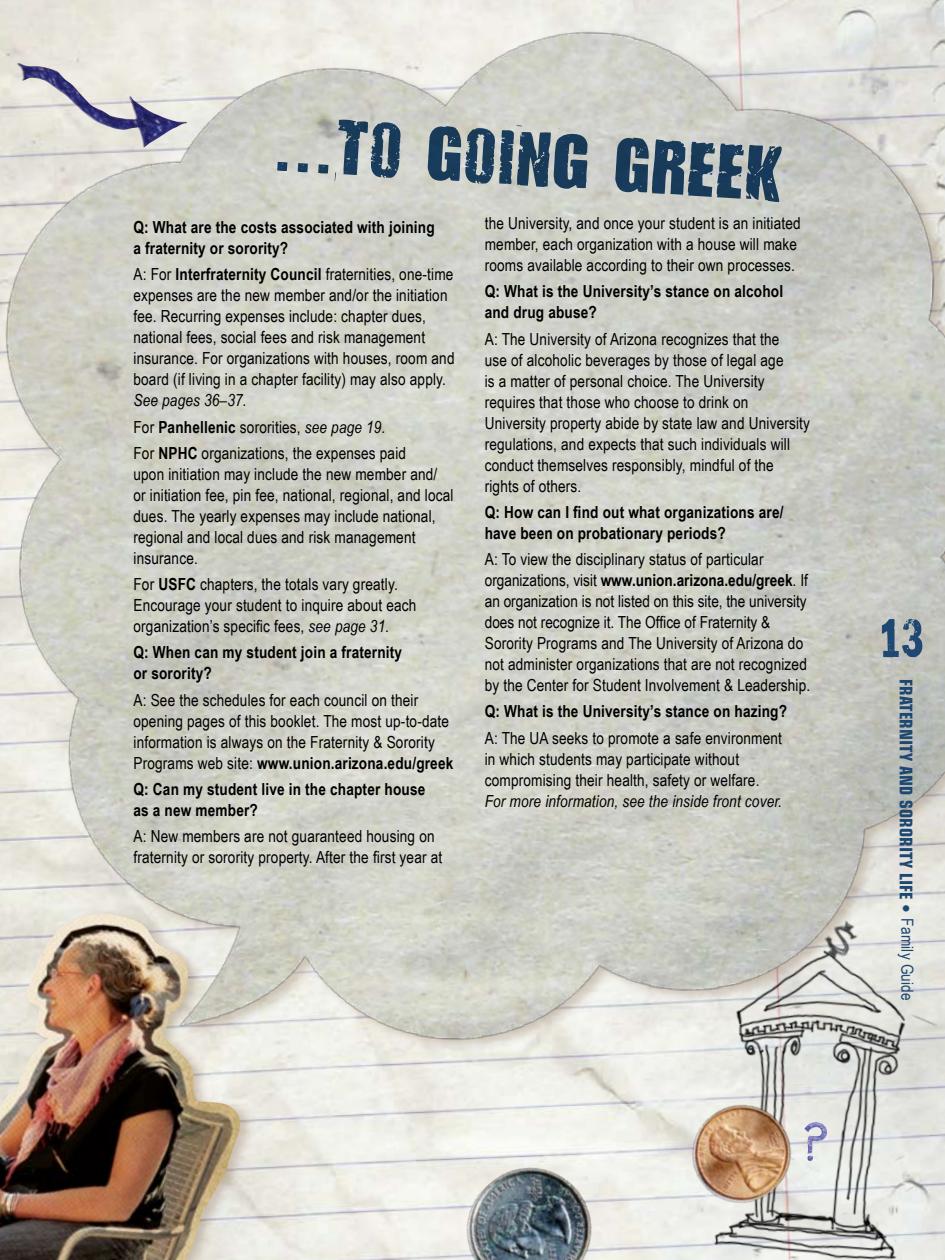
<style>
.page{position:relative;width:945px;height:1260px;background:#fff}
.page>*{position:absolute;margin:0;border:0;box-sizing:border-box;transform-origin:0 0}
.t1{font:75.25px "Pikelet Caps";color:#1e4872}
.t2{font:52.5px "Pikelet Caps";color:#1e4872}
.t3{font:700 condensed 17.5px "Eurostile";letter-spacing:.01em;color:#1e4872}
.t4{font:16.62px/21px "Arial Narrow";letter-spacing:.01em;color:#000}
.t5{font:700 16.62px/21px "Arial Narrow";letter-spacing:.01em;color:#000}
.s1{font-weight:700}
.s2{font-style:italic}
.s3{font-weight:400}
.s4{font-family:"Arial Narrow";font-weight:400;font-stretch:normal;font-size:16.62px}
</style>
<div class="page">
<img style="left:845px;top:1169px;width:98px;height:91px">
<img style="left:413px;top:1169px;width:432px;height:91px">
<div style="left:0;top:853px;width:289px;height:407px;background:#7b5c3f;opacity:.3"></div>
<img style="left:0;top:1092px;width:240px;height:168px">
<div style="left:4px;top:27px;width:941px;height:1142px;background:#7b5c3f;opacity:.3"></div>
<img style="left:0;top:0;width:945px;height:1092px">
<h1 class="t1" style="left:277px;top:96px;width:512px;rotate:4deg">...to Going Greek</h1>
<p class="t5" style="left:133px;top:217px;width:303px">Q: What are the costs associated with joining a fraternity or sorority?</p>
<p class="t4" style="left:133px;top:264px;width:323px">A: For <span class="s1">Interfraternity Council</span> fraternities, one-time expenses are the new member and/or the initiation fee. Recurring expenses include: chapter dues, national fees, social fees and risk management insurance. For organizations with houses, room and board (if living in a chapter facility) may also apply.<br><span class="s2">See pages 36–37.</span></p>
<p class="t4" style="left:133px;top:414px;width:274px;line-height:26.2px">For <span class="s1">Panhellenic</span> sororities, <span class="s2">see page 19.<br></span>For <span class="s1">NPHC</span> organizations, the expenses paid</p>
<p class="t4" style="left:133px;top:464px;width:322px">upon initiation may include the new member and/ or initiation fee, pin fee, national, regional, and local dues. The yearly expenses may include national, regional and local dues and risk management insurance.</p>
<p class="t4" style="left:133px;top:574px;width:285px">For <span class="s1">USFC</span> chapters, the totals vary greatly.<br>Encourage your student to inquire about each organization’s specific fees, <span class="s2">see page 31.</span></p>
<p class="t5" style="left:133px;top:642px;width:270px">Q: When can my student join a fraternity or sorority?</p>
<p class="t4" style="left:133px;top:689px;width:321px">A: See the schedules for each council on their opening pages of this booklet. The most up-to-date information is always on the Fraternity &amp; Sorority Programs web site: <span class="s1">www.union.arizona.edu/greek</span></p>
<p class="t5" style="left:133px;top:778px;width:293px">Q: Can my student live in the chapter house as a new member?</p>
<p class="t4" style="left:133px;top:826px;width:310px">A: New members are not guaranteed housing on fraternity or sorority property. After the first year at</p>
<p class="t4" style="left:485px;top:213px;width:318px">the University, and once your student is an initiated member, each organization with a house will make rooms available according to their own processes.</p>
<p class="t5" style="left:485px;top:281px;width:300px">Q: What is the University’s stance on alcohol and drug abuse?</p>
<p class="t4" style="left:485px;top:328px;width:327px">A: The University of Arizona recognizes that the<br>use of alcoholic beverages by those of legal age<br>is a matter of personal choice. The University requires that those who choose to drink on University property abide by state law and University regulations, and expects that such individuals will conduct themselves responsibly, mindful of the rights of others.</p>
<p class="t5" style="left:485px;top:501px;width:300px">Q: How can I find out what organizations are/ have been on probationary periods?</p>
<p class="t4" style="left:485px;top:549px;width:327px">A: To view the disciplinary status of particular organizations, visit <span class="s1">www.union.arizona.edu/greek</span>. If an organization is not listed on this site, the university does not recognize it. The Office of Fraternity &amp; Sorority Programs and The University of Arizona do not administer organizations that are not recognized by the Center for Student Involvement &amp; Leadership.</p>
<p class="t5" style="left:485px;top:698px;width:304px;line-height:26.2px">Q: What is the University’s stance on hazing?<br><span class="s3">A: The UA seeks to promote a safe environment</span></p>
<p class="t4" style="left:485px;top:748px;width:299px">in which students may participate without compromising their health, safety or welfare.<br><span class="s2">For more information, see the inside front cover.</span></p>
<p class="t2" style="left:880px;top:606px;width:45px">13</p>
<p class="t3" style="left:917px;top:679px;width:323px;rotate:90deg">Fraternity and Sorority Life • <span class="s4">Family Guide</span></p>
</div>
